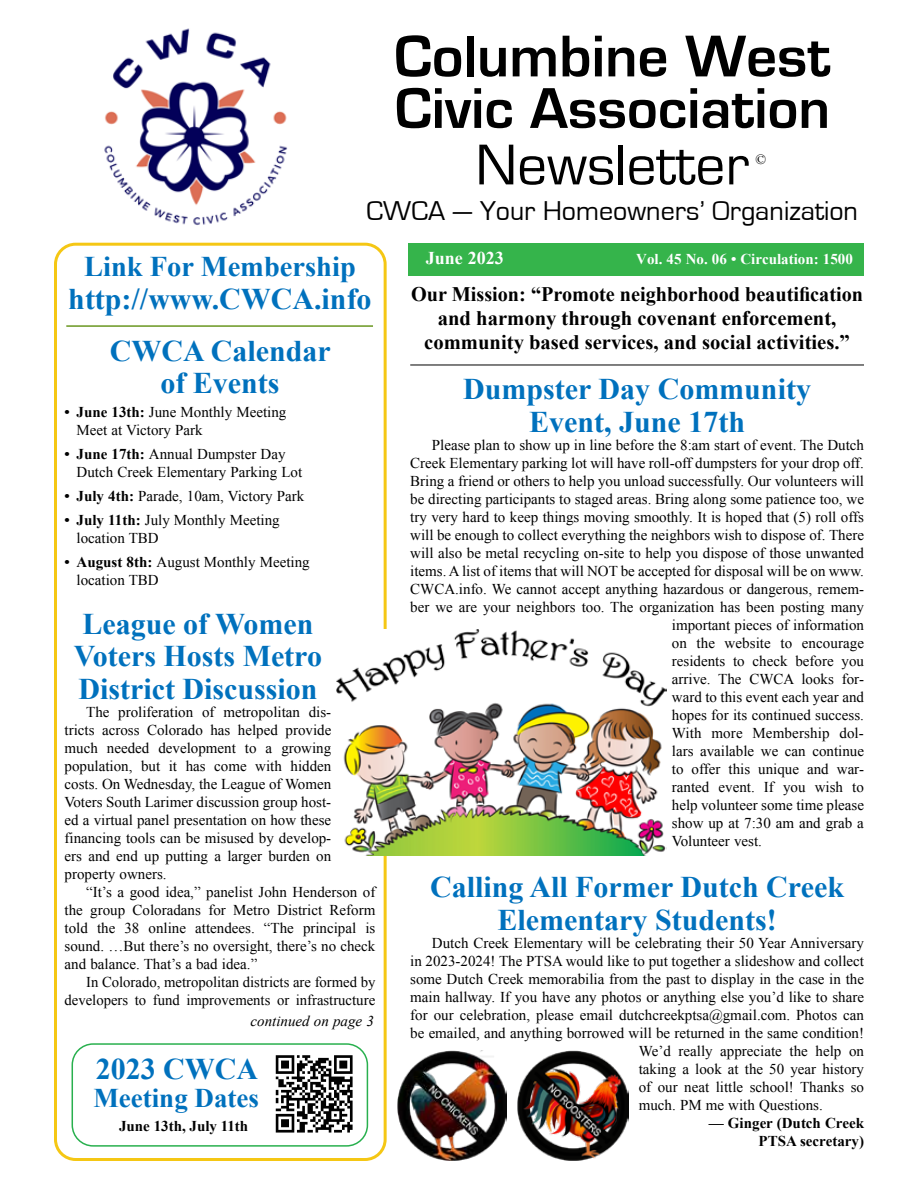
<style>
.page{position:relative;width:918px;height:1188px;background:#fff}
.page>*{position:absolute;margin:0;border:0;box-sizing:border-box;transform-origin:0 0}
.t1{font:700 61.05px "Eurostile";color:#000}
.t2{font:700 59.7px "Eurostile";color:#000}
.t3{font:59.7px "Eurostile";color:#000}
.t4{font:700 30px/33px "Times New Roman";color:#0071bd;text-align:center}
.t5{font:700 28.5px "Times New Roman";color:#0071bd}
.t6{font:28.05px "Eurostile";color:#000}
.t7{font:700 27px "Times New Roman";color:#0071bd}
.t8{font:700 20.7px/24px "Times New Roman";color:#000;text-align:center}
.t9{font:700 18px "Times New Roman";color:#fff}
.t10{font:15px/18px "Times New Roman";color:#000}
.t11{font:700 15px/18px "Times New Roman";color:#000;text-align:right}
.t12{font:700 15px "Times New Roman";color:#fff}
.t13{font:italic 15px "Times New Roman";color:#000}
.t14{font:14.1px "Times New Roman";color:#000}
.s1{font-weight:700}
</style>
<div class="page">
<div style="left:54px;top:243px;width:333px;height:918px;border:3px solid #f5c714;border-radius:20px"></div>
<div style="left:72px;top:1043px;width:296px;height:104px;border:2px solid #28b04e;border-radius:21px"></div>
<img style="left:104px;top:28px;width:184px;height:197px">
<hr style="left:410px;top:365px;width:454px;height:1px;background:#000">
<div style="left:408px;top:244px;width:456px;height:32px;background:#35b44b"></div>
<img style="left:397px;top:1050px;width:109px;height:110px">
<img style="left:518px;top:1050px;width:110px;height:111px">
<img style="left:276px;top:1055px;width:77px;height:78px">
<hr style="left:66px;top:325px;width:307px;height:2px;background:#6a9720">
<img style="left:337px;top:629px;width:329px;height:226px">
<h1 class="t1" style="left:394px;top:23px;width:438px">Columbine West</h1>
<h2 class="t2" style="left:395px;top:76px;width:437px">Civic Association</h2>
<h2 class="t3" style="left:476px;top:133px;width:275px">Newsletter</h2>
<h3 class="t6" style="left:367px;top:196px;width:493px">CWCA — Your Homeowners’ Organization</h3>
<p class="t14" style="left:755px;top:149px;width:12px">©</p>
<h3 class="t5" style="left:84px;top:247px;width:273px">Link For Membership</h3>
<h3 class="t4" style="left:68px;top:272px;width:305px;line-height:52.5px">http://www.CWCA.info<br>CWCA Calendar</h3>
<h3 class="t4" style="left:160px;top:366px;width:121px">of Events</h3>
<p class="t10" style="left:77px;top:403px;width:211px;text-indent:-12px"><span class="s1">• June 13th:</span> June Monthly Meeting<br>Meet at Victory Park</p>
<p class="t10" style="left:77px;top:445px;width:227px;text-indent:-12px"><span class="s1">• June 17th:</span> Annual Dumpster Day<br>Dutch Creek Elementary Parking Lot</p>
<p class="t10" style="left:65px;top:487px;width:241px"><span class="s1">• July 4th:</span> Parade, 10am, Victory Park</p>
<p class="t10" style="left:77px;top:511px;width:205px;text-indent:-12px"><span class="s1">• July 11th:</span> July Monthly Meeting location TBD</p>
<p class="t10" style="left:77px;top:553px;width:235px;text-indent:-12px"><span class="s1">• August 8th:</span> August Monthly Meeting location TBD</p>
<h3 class="t4" style="left:74px;top:607px;width:250px;line-height:32.2px;text-align:left">League of Women<br>Voters Hosts Metro<br>District Discussion</h3>
<p class="t10" style="left:65px;top:703px;width:268px;text-align:justify;text-indent:22px">The proliferation of metropolitan dis&shy;tricts across Colorado has helped provide much needed development to a growing population, but it has come with hidden costs. On Wednesday, the League of Women Voters South Larimer discussion group host&shy;ed a virtual panel presentation on how these financing tools can be misused by develop&shy;ers and end up putting a larger burden on property owners.</p>
<p class="t10" style="left:65px;top:883px;width:312px;text-align:justify;text-indent:22px">“It’s a good idea,” panelist John Henderson of the group Coloradans for Metro District Reform told the 38 online attendees. “The principal is sound. …But there’s no oversight, there’s no check and balance. That’s a bad idea.”</p>
<p class="t10" style="left:65px;top:973px;width:312px;text-align:right">In Colorado, metropolitan districts are formed by developers to fund improvements or infrastructure</p>
<p class="t13" style="left:251px;top:1011px;width:125px">continued on page 3</p>
<h3 class="t4" style="left:96px;top:1051px;width:164px">2023 CWCA</h3>
<h3 class="t7" style="left:93px;top:1080px;width:167px">Meeting Dates</h3>
<p class="t11" style="left:119px;top:1117px;width:131px">June 13th, July 11th</p>
<p class="t9" style="left:426px;top:245px;width:79px">June 2023</p>
<p class="t12" style="left:636px;top:249px;width:218px">Vol. 45 No. 06 • Circulation: 1500</p>
<h3 class="t8" style="left:411px;top:281px;width:453px">Our Mission: “Promote neighborhood beautification and harmony through covenant enforcement, community based services, and social activities.”</h3>
<h3 class="t4" style="left:463px;top:372px;width:349px">Dumpster Day Community<br>Event, June 17th</h3>
<p class="t10" style="left:432px;top:436px;width:434px">Please plan to show up in line before the 8:am start of event. The Dutch</p>
<p class="t10" style="left:410px;top:454px;width:455px">Creek Elementary parking lot will have roll-off dumpsters for your drop off.</p>
<p class="t10" style="left:410px;top:472px;width:455px">Bring a friend or others to help you unload successfully. Our volunteers will</p>
<p class="t10" style="left:410px;top:490px;width:455px">be directing participants to staged areas. Bring along some patience too, we</p>
<p class="t10" style="left:410px;top:508px;width:455px">try very hard to keep things moving smoothly. It is hoped that (5) roll offs</p>
<p class="t10" style="left:410px;top:526px;width:455px">will be enough to collect everything the neighbors wish to dispose of. There</p>
<p class="t10" style="left:410px;top:544px;width:455px">will also be metal recycling on-site to help you dispose of those unwanted</p>
<p class="t10" style="left:410px;top:562px;width:455px">items. A list of items that will NOT be accepted for disposal will be on www.</p>
<p class="t10" style="left:410px;top:580px;width:455px">CWCA.info. We cannot accept anything hazardous or dangerous, remem-</p>
<p class="t10" style="left:410px;top:598px;width:455px">ber we are your neighbors too. The organization has been posting many</p>
<p class="t10" style="left:672px;top:616px;width:194px">important pieces of information</p>
<p class="t10" style="left:672px;top:634px;width:194px">on the website to encourage</p>
<p class="t10" style="left:672px;top:652px;width:194px">residents to check before you</p>
<p class="t10" style="left:672px;top:670px;width:194px">arrive. The CWCA looks for-</p>
<p class="t10" style="left:672px;top:688px;width:194px">ward to this event each year and</p>
<p class="t10" style="left:672px;top:706px;width:194px">hopes for its continued success.</p>
<p class="t10" style="left:672px;top:724px;width:194px">With more Membership dol-</p>
<p class="t10" style="left:672px;top:742px;width:194px">lars available we can continue</p>
<p class="t10" style="left:672px;top:760px;width:194px">to offer this unique and war-</p>
<p class="t10" style="left:672px;top:778px;width:194px">ranted event. If you wish to</p>
<p class="t10" style="left:672px;top:796px;width:194px">help volunteer some time please</p>
<p class="t10" style="left:672px;top:814px;width:194px">show up at 7:30 am and grab a</p>
<p class="t10" style="left:672px;top:832px;width:92px">Volunteer vest.</p>
<h3 class="t4" style="left:430px;top:870px;width:415px">Calling All Former Dutch Creek<br>Elementary Students!</h3>
<p class="t10" style="left:432px;top:934px;width:434px">Dutch Creek Elementary will be celebrating their 50 Year Anniversary</p>
<p class="t10" style="left:410px;top:952px;width:455px">in 2023-2024! The PTSA would like to put together a slideshow and collect</p>
<p class="t10" style="left:410px;top:970px;width:455px">some Dutch Creek memorabilia from the past to display in the case in the</p>
<p class="t10" style="left:410px;top:988px;width:455px">main hallway. If you have any photos or anything else you’d like to share</p>
<p class="t10" style="left:410px;top:1006px;width:455px">for our celebration, please email dutchcreekptsa@gmail.com. Photos can</p>
<p class="t10" style="left:410px;top:1024px;width:455px">be emailed, and anything borrowed will be returned in the same condition!</p>
<p class="t10" style="left:639px;top:1042px;width:227px">We’d really appreciate the help on</p>
<p class="t10" style="left:639px;top:1060px;width:227px">taking a look at the 50 year history</p>
<p class="t10" style="left:639px;top:1078px;width:227px">of our neat little school! Thanks so</p>
<p class="t10" style="left:639px;top:1096px;width:186px">much. PM me with Questions.</p>
<p class="t11" style="left:709px;top:1114px;width:157px">— Ginger (Dutch Creek<br>PTSA secretary)</p>
</div>
